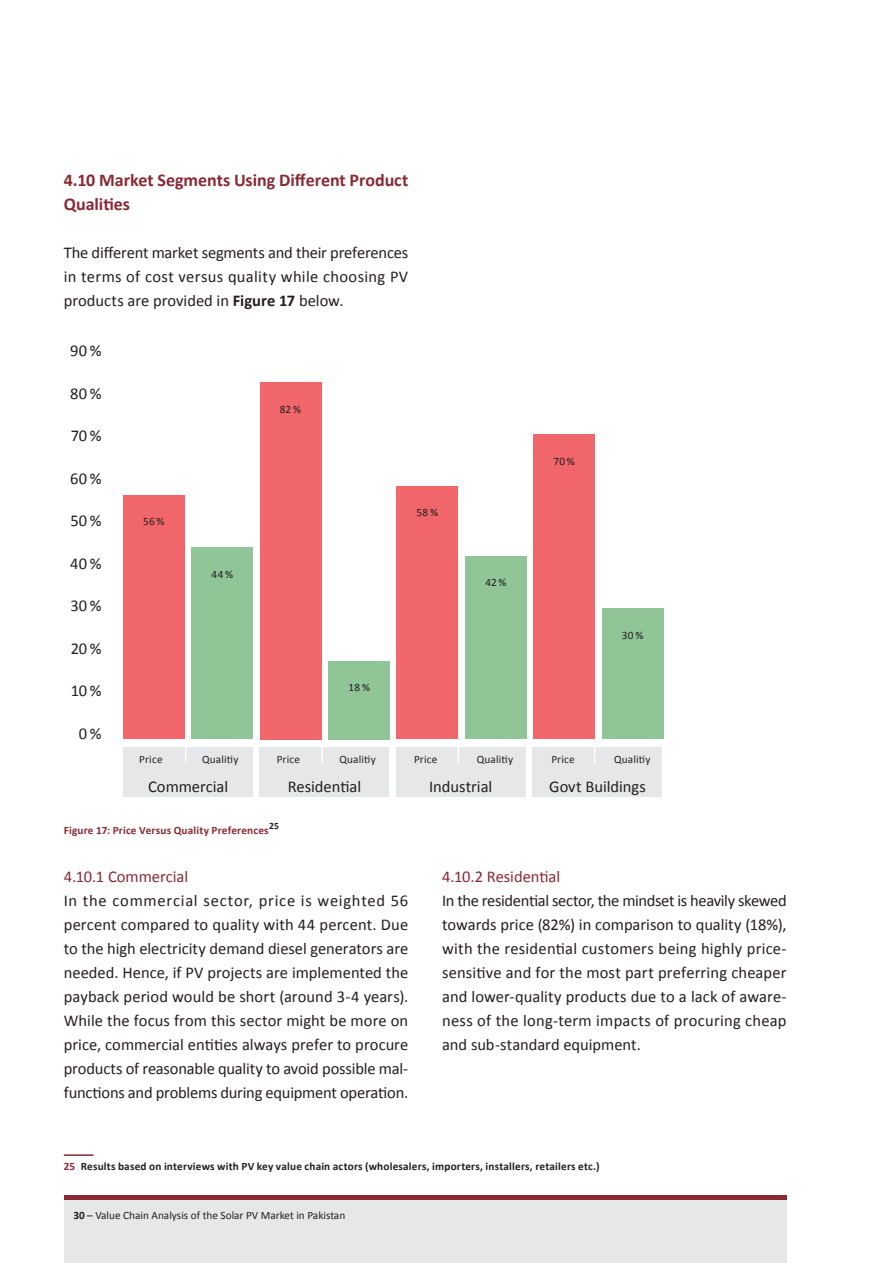
<style>
.page{position:relative;width:893px;height:1263px;background:#fff}
.page>*{position:absolute;margin:0;border:0;box-sizing:border-box;transform-origin:0 0}
.t1{font:700 18px/24px "Calibri";letter-spacing:-.005em;color:#882933}
.t2{font:16.5px/24px "Calibri";color:#231f20;text-align:justify}
.t3{font:16.5px "Calibri";letter-spacing:-.005em;color:#882933}
.t4{font:11.25px "Calibri";letter-spacing:.005em;color:#231f20}
.t5{font:700 11.25px "Calibri";letter-spacing:.015em;color:#231f20}
.t6{font:700 11.25px "Calibri";letter-spacing:.015em;color:#882933}
.t7{font:700 9.6px "Calibri";color:#231f20}
.s1{font-weight:700}
.s2{color:#882933}
</style>
<div class="page">
<div style="left:64px;top:1199px;width:723px;height:64px;background:#e6e7e9"></div>
<hr style="left:64px;top:1195px;width:723px;height:4px;background:#882933">
<hr style="left:64px;top:1154px;width:30px;height:2px;background:#882933">
<div style="left:123px;top:747px;width:130px;height:50px;background:#e6e7e9"></div>
<div style="left:259px;top:747px;width:130px;height:50px;background:#e6e7e9"></div>
<div style="left:396px;top:747px;width:129px;height:50px;background:#e6e7e9"></div>
<div style="left:532px;top:747px;width:130px;height:50px;background:#e6e7e9"></div>
<div style="left:602px;top:609px;width:61px;height:130px;background:#90c598"></div>
<div style="left:533px;top:434px;width:62px;height:305px;background:#f1666a"></div>
<div style="left:465px;top:556px;width:61px;height:183px;background:#90c598"></div>
<div style="left:397px;top:487px;width:61px;height:252px;background:#f1666a"></div>
<div style="left:328px;top:661px;width:62px;height:78px;background:#90c598"></div>
<div style="left:260px;top:382px;width:61px;height:357px;background:#f1666a"></div>
<div style="left:192px;top:548px;width:61px;height:191px;background:#90c598"></div>
<div style="left:123px;top:495px;width:62px;height:244px;background:#f1666a"></div>
<hr style="left:185px;top:743px;width:2px;height:20px;background:#fff">
<hr style="left:321px;top:743px;width:2px;height:20px;background:#fff">
<svg style="left:458px;top:747px;width:1px;height:16px"></svg>
<svg style="left:594px;top:747px;width:1px;height:16px"></svg>
<p class="t1" style="left:64px;top:167px;width:346px">4.10 Market Segments Using Different Product<br>Qualities</p>
<p class="t2" style="left:64px;top:240px;width:346px">The different market segments and their preferences in terms of cost versus quality while choosing PV products are provided in <span class="s1">Figure 17</span> below.</p>
<p class="t2" style="left:70px;top:338px;width:33px">90%</p>
<p class="t2" style="left:70px;top:380px;width:33px">80%</p>
<p class="t2" style="left:71px;top:423px;width:33px">70%</p>
<p class="t2" style="left:70px;top:465px;width:33px">60%</p>
<p class="t2" style="left:70px;top:508px;width:33px">50%</p>
<p class="t2" style="left:70px;top:551px;width:33px">40%</p>
<p class="t2" style="left:70px;top:593px;width:33px">30%</p>
<p class="t2" style="left:71px;top:636px;width:33px">20%</p>
<p class="t2" style="left:71px;top:678px;width:33px">10%</p>
<p class="t2" style="left:79px;top:721px;width:24px">0%</p>
<p class="t4" style="left:143px;top:514px;width:23px">56%</p>
<p class="t4" style="left:280px;top:402px;width:23px">82%</p>
<p class="t4" style="left:211px;top:567px;width:23px">44%</p>
<p class="t4" style="left:417px;top:506px;width:23px">58%</p>
<p class="t4" style="left:349px;top:680px;width:23px">18%</p>
<p class="t4" style="left:485px;top:575px;width:23px">42%</p>
<p class="t4" style="left:554px;top:454px;width:23px">70%</p>
<p class="t4" style="left:622px;top:628px;width:23px">30%</p>
<p class="t4" style="left:139px;top:752px;width:25px">Price</p>
<p class="t4" style="left:202px;top:752px;width:38px">Qualitiy</p>
<p class="t4" style="left:277px;top:752px;width:25px">Price</p>
<p class="t4" style="left:414px;top:752px;width:25px">Price</p>
<p class="t4" style="left:551px;top:752px;width:25px">Price</p>
<p class="t2" style="left:148px;top:774px;width:82px">Commercial</p>
<p class="t2" style="left:288px;top:774px;width:75px">Residential</p>
<p class="t2" style="left:429px;top:774px;width:65px">Industrial</p>
<p class="t2" style="left:549px;top:774px;width:98px">Govt Buildings</p>
<p class="t4" style="left:339px;top:752px;width:38px">Qualitiy</p>
<p class="t4" style="left:477px;top:752px;width:38px">Qualitiy</p>
<p class="t4" style="left:614px;top:752px;width:38px">Qualitiy</p>
<p class="t7" style="left:269px;top:819px;width:11px">25</p>
<p class="t6" style="left:64px;top:823px;width:206px">Figure 17: Price Versus Quality Preferences</p>
<p class="t3" style="left:64px;top:866px;width:126px">4.10.1 Commercial</p>
<p class="t2" style="left:64px;top:888px;width:346px">In the commercial sector, price is weighted 56 percent compared to quality with 44 percent. Due to the high electricity demand diesel generators are needed. Hence, if PV projects are implemented the payback period would be short (around 3-4 years).<br>While the focus from this sector might be more on price, commercial entities always prefer to procure products of reasonable quality to avoid possible mal&shy;functions and problems during equipment operation.</p>
<p class="t3" style="left:442px;top:866px;width:120px">4.10.2 Residential</p>
<p class="t2" style="left:442px;top:888px;width:346px">In the residential sector, the mindset is heavily skewed towards price (82%) in comparison to quality (18%), with the residential customers being highly price&shy;sensitive and for the most part preferring cheaper and lower-quality products due to a lack of aware&shy;ness of the long-term impacts of procuring cheap and sub-standard equipment.</p>
<p class="t5" style="left:64px;top:1159px;width:537px"><span class="s2">25</span> Results based on interviews with PV key value chain actors (wholesalers, importers, installers, retailers etc.)</p>
<p class="t4" style="left:73px;top:1208px;width:273px"><span class="s1">30</span> – Value Chain Analysis of the Solar PV Market in Pakistan</p>
</div>
